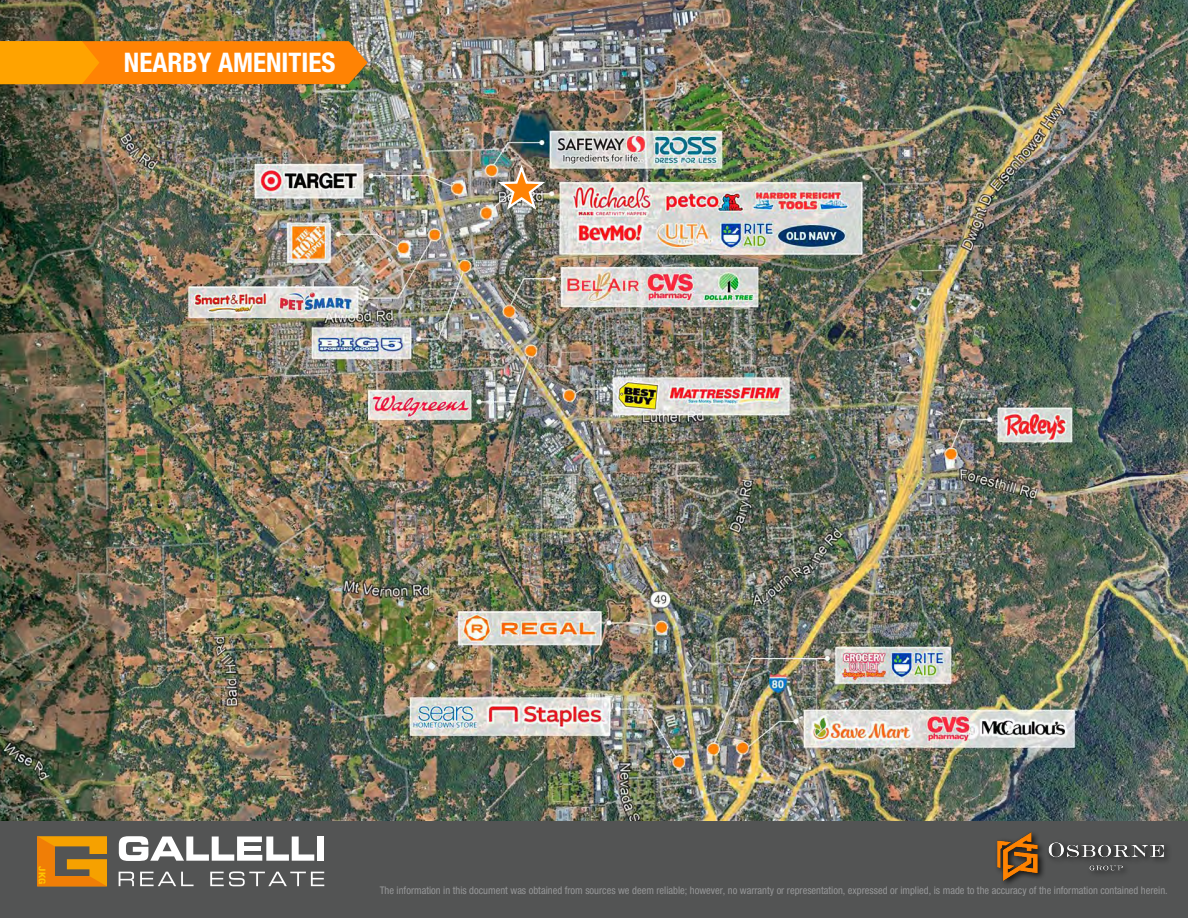
<style>
.page{position:relative;width:1188px;height:918px;background:#fff}
.page>*{position:absolute;margin:0;border:0;box-sizing:border-box;transform-origin:0 0}
.t1{font:700 condensed 27px "Helvetica Neue LT Std";color:#fff}
.t2{font:condensed 10.5px "Helvetica Neue LT Std";color:#969798}
.t3{font:700 condensed 9.3px "Helvetica Neue LT Std";color:#fdc600;scale:1.21 1}
</style>
<div class="page">
<img style="left:0;top:0;width:1188px;height:822px">
<svg style="left:0;top:41px;width:368px;height:43px;background:#fb8b06"></svg>
<div style="left:0;top:822px;width:1188px;height:96px;background:#535454"></div>
<img style="left:997px;top:833px;width:166px;height:47px">
<svg style="left:119px;top:872px;width:15px;height:14px"></svg>
<svg style="left:140px;top:872px;width:54px;height:14px"></svg>
<svg style="left:210px;top:871px;width:114px;height:15px"></svg>
<svg style="left:119px;top:836px;width:195px;height:25px"></svg>
<div style="left:317px;top:837px;width:7px;height:24px;background:#fff"></div>
<svg style="left:37px;top:836px;width:70px;height:50px"></svg>
<img style="left:495px;top:165px;width:54px;height:48px">
<h1 class="t1" style="left:124px;top:46px;width:213px">NEARBY AMENITIES</h1>
<p class="t3" style="left:48px;top:866px;width:16px;rotate:90deg">JKG</p>
<p class="t2" style="left:380px;top:884px;width:790px">The information in this document was obtained from sources we deem reliable; however, no warranty or representation, expressed or implied, is made to the accuracy of the information contained herein.</p>
</div>
